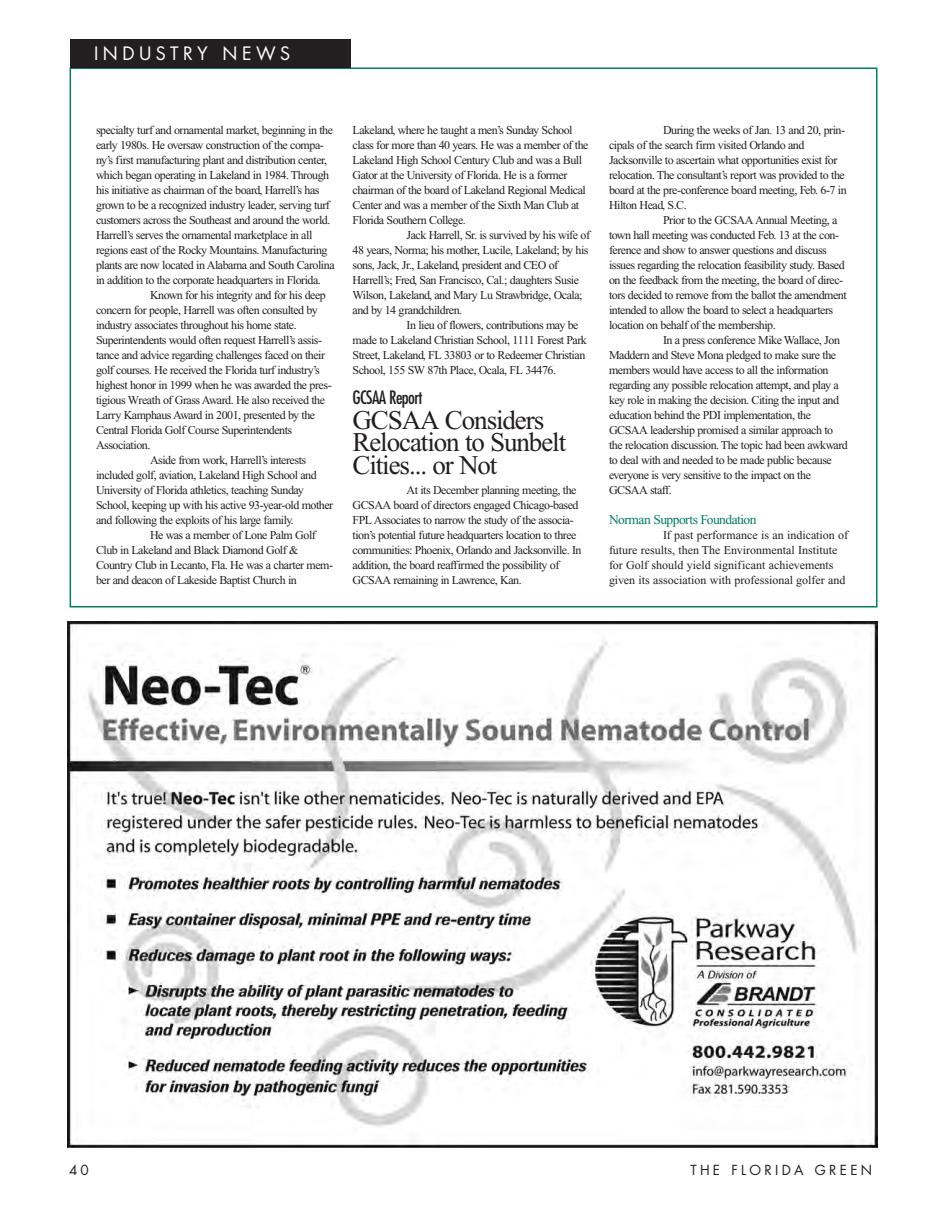
<style>
.page{position:relative;width:945px;height:1215px;background:#fff}
.page>*{position:absolute;margin:0;border:0;box-sizing:border-box;transform-origin:0 0}
.t1{font:27px/22.5px "Times New Roman";letter-spacing:-.04em;color:#231f20}
.t2{font:18px "Futura";letter-spacing:.245em;color:#fff}
.t3{font:condensed 18px "Futura";letter-spacing:-.035em;color:#231f20}
.t4{font:13.5px "Times New Roman";letter-spacing:-.04em;color:#008061}
.t5{font:13.5px "Futura";letter-spacing:.245em;color:#231f20}
.t6{font:12px/15px "Times New Roman";letter-spacing:-.04em;color:#231f20}
.t7{font:12px/15px "Times New Roman";color:#231f20}
</style>
<div class="page">
<img style="left:68px;top:621px;width:809px;height:526px">
<div style="left:70px;top:39px;width:281px;height:29px;background:#231f20"></div>
<h2 class="t2" style="left:94px;top:45px;width:198px">INDUSTRY NEWS</h2>
<p class="t6" style="left:96px;top:123px;width:239px">specialty turf and ornamental market, beginning in the</p>
<p class="t6" style="left:96px;top:138px;width:229px">early 1980s. He oversaw construction of the compa-</p>
<p class="t6" style="left:96px;top:153px;width:233px">ny’s first manufacturing plant and distribution center,</p>
<p class="t6" style="left:96px;top:168px;width:235px">which began operating in Lakeland in 1984. Through</p>
<p class="t6" style="left:96px;top:183px;width:225px">his initiative as chairman of the board, Harrell’s has</p>
<p class="t6" style="left:96px;top:198px;width:235px">grown to be a recognized industry leader, serving turf</p>
<p class="t6" style="left:96px;top:213px;width:236px">customers across the Southeast and around the world.</p>
<p class="t6" style="left:96px;top:228px;width:218px">Harrell’s serves the ornamental marketplace in all</p>
<p class="t6" style="left:96px;top:243px;width:233px">regions east of the Rocky Mountains. Manufacturing</p>
<p class="t6" style="left:96px;top:258px;width:240px">plants are now located in Alabama and South Carolina</p>
<p class="t6" style="left:96px;top:273px;width:226px">in addition to the corporate headquarters in Florida.</p>
<p class="t6" style="left:150px;top:288px;width:177px">Known for his integrity and for his deep</p>
<p class="t6" style="left:96px;top:303px;width:223px">concern for people, Harrell was often consulted by</p>
<p class="t6" style="left:96px;top:318px;width:202px">industry associates throughout his home state.</p>
<p class="t6" style="left:96px;top:333px;width:228px">Superintendents would often request Harrell’s assis-</p>
<p class="t6" style="left:96px;top:348px;width:231px">tance and advice regarding challenges faced on their</p>
<p class="t6" style="left:96px;top:363px;width:225px">golf courses. He received the Florida turf industry’s</p>
<p class="t6" style="left:96px;top:378px;width:237px">highest honor in 1999 when he was awarded the pres-</p>
<p class="t6" style="left:96px;top:393px;width:231px">tigious Wreath of Grass Award. He also received the</p>
<p class="t6" style="left:96px;top:408px;width:221px">Larry Kamphaus Award in 2001, presented by the</p>
<p class="t6" style="left:96px;top:423px;width:198px">Central Florida Golf Course Superintendents</p>
<p class="t6" style="left:96px;top:438px;width:56px">Association.</p>
<p class="t6" style="left:150px;top:453px;width:158px">Aside from work, Harrell’s interests</p>
<p class="t6" style="left:96px;top:468px;width:222px">included golf, aviation, Lakeland High School and</p>
<p class="t6" style="left:96px;top:483px;width:209px">University of Florida athletics, teaching Sunday</p>
<p class="t6" style="left:96px;top:498px;width:239px">School, keeping up with his active 93-year-old mother</p>
<p class="t6" style="left:96px;top:513px;width:199px">and following the exploits of his large family.</p>
<p class="t6" style="left:150px;top:528px;width:167px">He was a member of Lone Palm Golf</p>
<p class="t6" style="left:96px;top:543px;width:204px">Club in Lakeland and Black Diamond Golf &amp;</p>
<p class="t6" style="left:96px;top:558px;width:239px">Country Club in Lecanto, Fla. He was a charter mem-</p>
<p class="t6" style="left:96px;top:573px;width:202px">ber and deacon of Lakeside Baptist Church in</p>
<p class="t6" style="left:352px;top:123px;width:222px">Lakeland, where he taught a men’s Sunday School</p>
<p class="t6" style="left:352px;top:138px;width:238px">class for more than 40 years. He was a member of the</p>
<p class="t6" style="left:352px;top:153px;width:231px">Lakeland High School Century Club and was a Bull</p>
<p class="t6" style="left:352px;top:168px;width:216px">Gator at the University of Florida. He is a former</p>
<p class="t6" style="left:352px;top:183px;width:235px">chairman of the board of Lakeland Regional Medical</p>
<p class="t6" style="left:352px;top:198px;width:228px">Center and was a member of the Sixth Man Club at</p>
<p class="t6" style="left:352px;top:213px;width:115px">Florida Southern College.</p>
<p class="t6" style="left:406px;top:228px;width:185px">Jack Harrell, Sr. is survived by his wife of</p>
<p class="t6" style="left:352px;top:243px;width:238px">48 years, Norma; his mother, Lucile, Lakeland; by his</p>
<p class="t6" style="left:352px;top:258px;width:207px">sons, Jack, Jr., Lakeland, president and CEO of</p>
<p class="t6" style="left:352px;top:273px;width:228px">Harrell’s; Fred, San Francisco, Cal.; daughters Susie</p>
<p class="t6" style="left:352px;top:288px;width:232px">Wilson, Lakeland, and Mary Lu Strawbridge, Ocala;</p>
<p class="t6" style="left:352px;top:303px;width:111px">and by 14 grandchildren.</p>
<p class="t6" style="left:406px;top:318px;width:174px">In lieu of flowers, contributions may be</p>
<p class="t6" style="left:352px;top:333px;width:236px">made to Lakeland Christian School, 1111 Forest Park</p>
<p class="t6" style="left:352px;top:348px;width:234px">Street, Lakeland, FL 33803 or to Redeemer Christian</p>
<p class="t6" style="left:352px;top:363px;width:205px">School, 155 SW 87th Place, Ocala, FL 34476.</p>
<h2 class="t3" style="left:352px;top:389px;width:72px">GCSAA Report</h2>
<h1 class="t1" style="left:352px;top:411px;width:215px">GCSAA Considers<br>Relocation to Sunbelt<br>Cities... or Not</h1>
<p class="t6" style="left:352px;top:483px;width:231px;text-indent:54px">At its December planning meeting, the GCSAA board of directors engaged Chicago-based FPL Associates to narrow the study of the associa&shy;tion’s potential future headquarters location to three communities: Phoenix, Orlando and Jacksonville. In addition, the board reaffirmed the possibility of GCSAA remaining in Lawrence, Kan.</p>
<p class="t6" style="left:663px;top:123px;width:184px">During the weeks of Jan. 13 and 20, prin-</p>
<p class="t6" style="left:609px;top:138px;width:197px">cipals of the search firm visited Orlando and</p>
<p class="t6" style="left:609px;top:153px;width:230px">Jacksonville to ascertain what opportunities exist for</p>
<p class="t6" style="left:609px;top:168px;width:237px">relocation. The consultant’s report was provided to the</p>
<p class="t6" style="left:609px;top:183px;width:239px">board at the pre-conference board meeting, Feb. 6-7 in</p>
<p class="t6" style="left:609px;top:198px;width:79px">Hilton Head, S.C.</p>
<p class="t6" style="left:663px;top:213px;width:176px">Prior to the GCSAA Annual Meeting, a</p>
<p class="t6" style="left:609px;top:228px;width:232px">town hall meeting was conducted Feb. 13 at the con-</p>
<p class="t6" style="left:609px;top:243px;width:219px">ference and show to answer questions and discuss</p>
<p class="t6" style="left:609px;top:258px;width:237px">issues regarding the relocation feasibility study. Based</p>
<p class="t6" style="left:609px;top:273px;width:236px">on the feedback from the meeting, the board of direc-</p>
<p class="t6" style="left:609px;top:288px;width:239px">tors decided to remove from the ballot the amendment</p>
<p class="t6" style="left:609px;top:303px;width:226px">intended to allow the board to select a headquarters</p>
<p class="t6" style="left:609px;top:318px;width:168px">location on behalf of the membership.</p>
<p class="t6" style="left:663px;top:333px;width:179px">In a press conference Mike Wallace, Jon</p>
<p class="t6" style="left:609px;top:348px;width:229px">Maddern and Steve Mona pledged to make sure the</p>
<p class="t6" style="left:609px;top:363px;width:221px">members would have access to all the information</p>
<p class="t6" style="left:609px;top:378px;width:231px">regarding any possible relocation attempt, and play a</p>
<p class="t6" style="left:609px;top:393px;width:232px">key role in making the decision. Citing the input and</p>
<p class="t6" style="left:609px;top:408px;width:204px">education behind the PDI implementation, the</p>
<p class="t6" style="left:609px;top:423px;width:226px">GCSAA leadership promised a similar approach to</p>
<p class="t6" style="left:609px;top:438px;width:240px">the relocation discussion. The topic had been awkward</p>
<p class="t6" style="left:609px;top:453px;width:224px">to deal with and needed to be made public because</p>
<p class="t6" style="left:609px;top:468px;width:204px">everyone is very sensitive to the impact on the</p>
<p class="t6" style="left:609px;top:483px;width:64px">GCSAA staff.</p>
<p class="t4" style="left:609px;top:514px;width:149px">Norman Supports Foundation</p>
<p class="t7" style="left:609px;top:528px;width:241px;text-indent:54px">If past performance is an indication of future results, then The Environmental Institute for Golf should yield significant achievements given its association with professional golfer and</p>
<p class="t5" style="left:69px;top:1164px;width:21px">40</p>
<p class="t5" style="left:690px;top:1164px;width:183px">THE FLORIDA GREEN</p>
</div>
